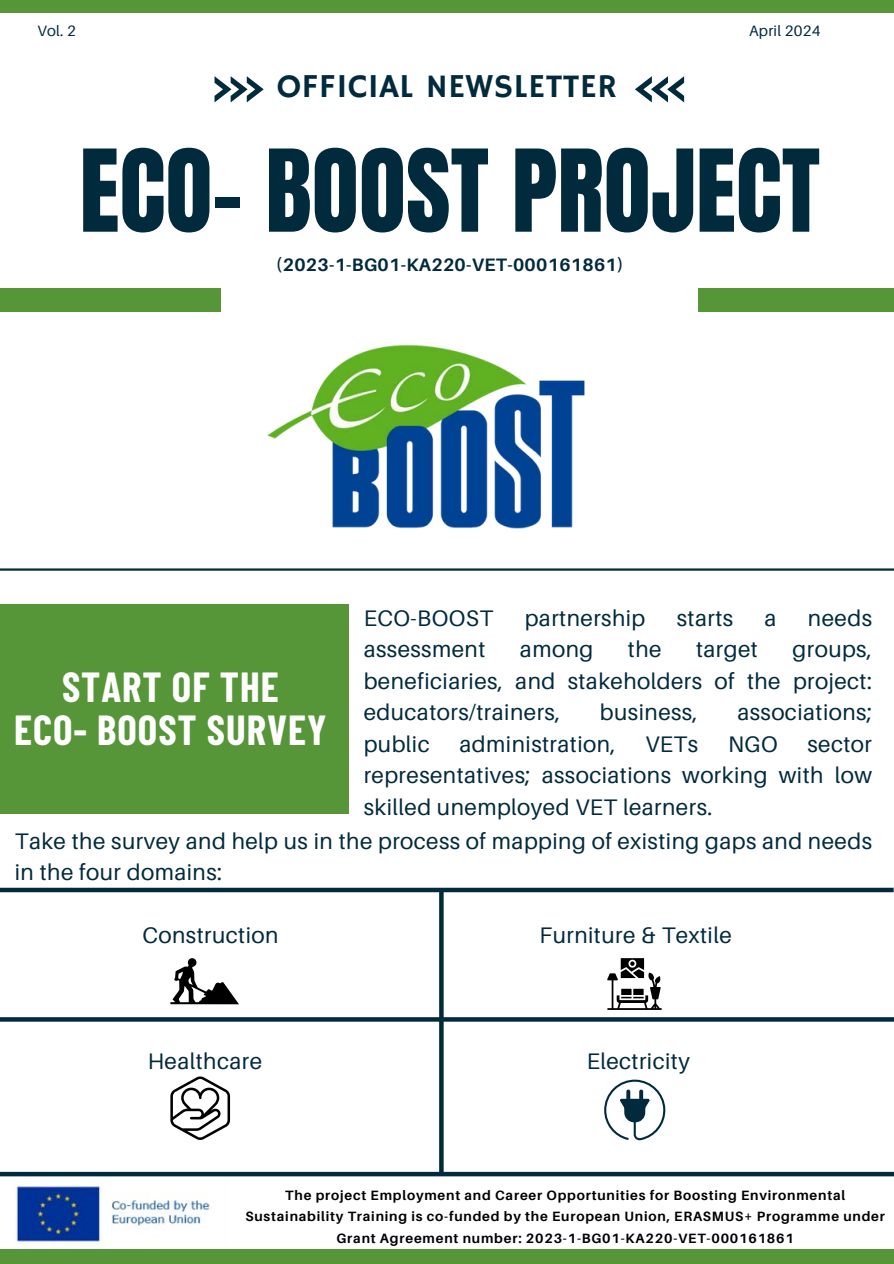
<style>
.page{position:relative;width:894px;height:1264px;background:#fff}
.page>*{position:absolute;margin:0;border:0;box-sizing:border-box;transform-origin:0 0}
.t1{font:96.9px "Anton";color:#022a3d}
.t2{font:700 41.1px/42.8px "Barlow Condensed";letter-spacing:.025em;color:#fff;text-align:center}
.t3{font:33.3px "Hammersmith One";letter-spacing:.015em;color:#022a3d}
.t4{font:22.5px/31.5px "Aileron";letter-spacing:.02em;color:#022a3d;text-align:justify}
.t5{font:700 18px "Aileron";letter-spacing:.015em;color:#022a3d}
.t6{font:15px "Aileron";letter-spacing:.015em;color:#022a3d}
.t7{font:700 13.5px/21.3px "Aileron";letter-spacing:.06em;color:#000;text-align:center}
</style>
<div class="page">
<div style="left:0;top:604px;width:349px;height:209px;background:#569639"></div>
<div style="left:0;top:288px;width:220px;height:23px;background:#569639"></div>
<div style="left:698px;top:288px;width:195px;height:23px;background:#569639"></div>
<svg style="left:214px;top:76px;width:50px;height:26px"></svg>
<svg style="left:635px;top:76px;width:49px;height:26px"></svg>
<div style="left:0;top:0;width:893px;height:12px;background:#569639"></div>
<div style="left:0;top:1249px;width:893px;height:14px;background:#569639"></div>
<hr style="left:0;top:568px;width:893px;height:2px;background:#022a3d">
<img style="left:145px;top:288px;width:604px;height:241px">
<svg style="left:170px;top:958px;width:69px;height:46px"></svg>
<svg style="left:607px;top:958px;width:54px;height:51px"></svg>
<svg style="left:170px;top:1076px;width:60px;height:63px"></svg>
<svg style="left:604px;top:1079px;width:61px;height:61px"></svg>
<svg style="left:0;top:1017px;width:893px;height:4px;background:#0d3345"></svg>
<div style="left:0;top:1171px;width:893px;height:5px;background:#022a3d"></div>
<div style="left:0;top:887px;width:893px;height:5px;background:#022a3d"></div>
<svg style="left:439px;top:892px;width:4px;height:280px"></svg>
<img style="left:15px;top:1183px;width:195px;height:60px">
<h4 class="t6" style="left:37px;top:21px;width:40px">Vol. 2</h4>
<h4 class="t6" style="left:749px;top:21px;width:73px">April 2024</h4>
<h1 class="t3" style="left:276px;top:67px;width:342px">OFFICIAL NEWSLETTER</h1>
<p class="t1" style="left:79px;top:121px;width:742px">ECO- BOOST PROJECT</p>
<h5 class="t5" style="left:276px;top:253px;width:349px">(2023-1-BG01-KA220-VET-000161861)</h5>
<h2 class="t2" style="left:14px;top:664px;width:314px">START OF THE<br>ECO- BOOST SURVEY</h2>
<p class="t4" style="left:363px;top:601px;width:131px">ECO-BOOST</p>
<p class="t4" style="left:524px;top:601px;width:122px">partnership</p>
<p class="t4" style="left:676px;top:601px;width:58px">starts</p>
<p class="t4" style="left:764px;top:601px;width:13px">a</p>
<p class="t4" style="left:807px;top:601px;width:66px">needs</p>
<p class="t4" style="left:363px;top:633px;width:123px">assessment</p>
<p class="t4" style="left:520px;top:633px;width:75px">among</p>
<p class="t4" style="left:627px;top:633px;width:35px">the</p>
<p class="t4" style="left:695px;top:633px;width:63px">target</p>
<p class="t4" style="left:363px;top:633px;width:509px;text-indent:428px">groups, beneficiaries, and stakeholders of the project: educators/trainers,</p>
<p class="t4" style="left:599px;top:696px;width:99px">business,</p>
<p class="t4" style="left:737px;top:696px;width:136px">associations;</p>
<p class="t4" style="left:363px;top:727px;width:67px">public</p>
<p class="t4" style="left:459px;top:727px;width:157px">administration,</p>
<p class="t4" style="left:645px;top:727px;width:54px">VETs</p>
<p class="t4" style="left:727px;top:727px;width:51px">NGO</p>
<p class="t4" style="left:363px;top:727px;width:509px;text-indent:443px">sector representatives; associations working with low skilled unemployed VET learners.</p>
<p class="t4" style="left:15px;top:824px;width:858px">Take the survey and help us in the process of mapping of existing gaps and needs in the four domains:</p>
<p class="t4" style="left:142px;top:919px;width:138px">Construction</p>
<p class="t4" style="left:539px;top:919px;width:194px">Furniture &amp; Textile</p>
<h3 class="t4" style="left:148px;top:1045px;width:116px">Healthcare</h3>
<h3 class="t4" style="left:586px;top:1045px;width:105px">Electricity</h3>
<h4 class="t7" style="left:245px;top:1184px;width:641px">The project Employment and Career Opportunities for Boosting Environmental<br>Sustainability Training is co-funded by the European Union, ERASMUS+ Programme under<br>Grant Agreement number: 2023-1-BG01-KA220-VET-000161861</h4>
</div>
